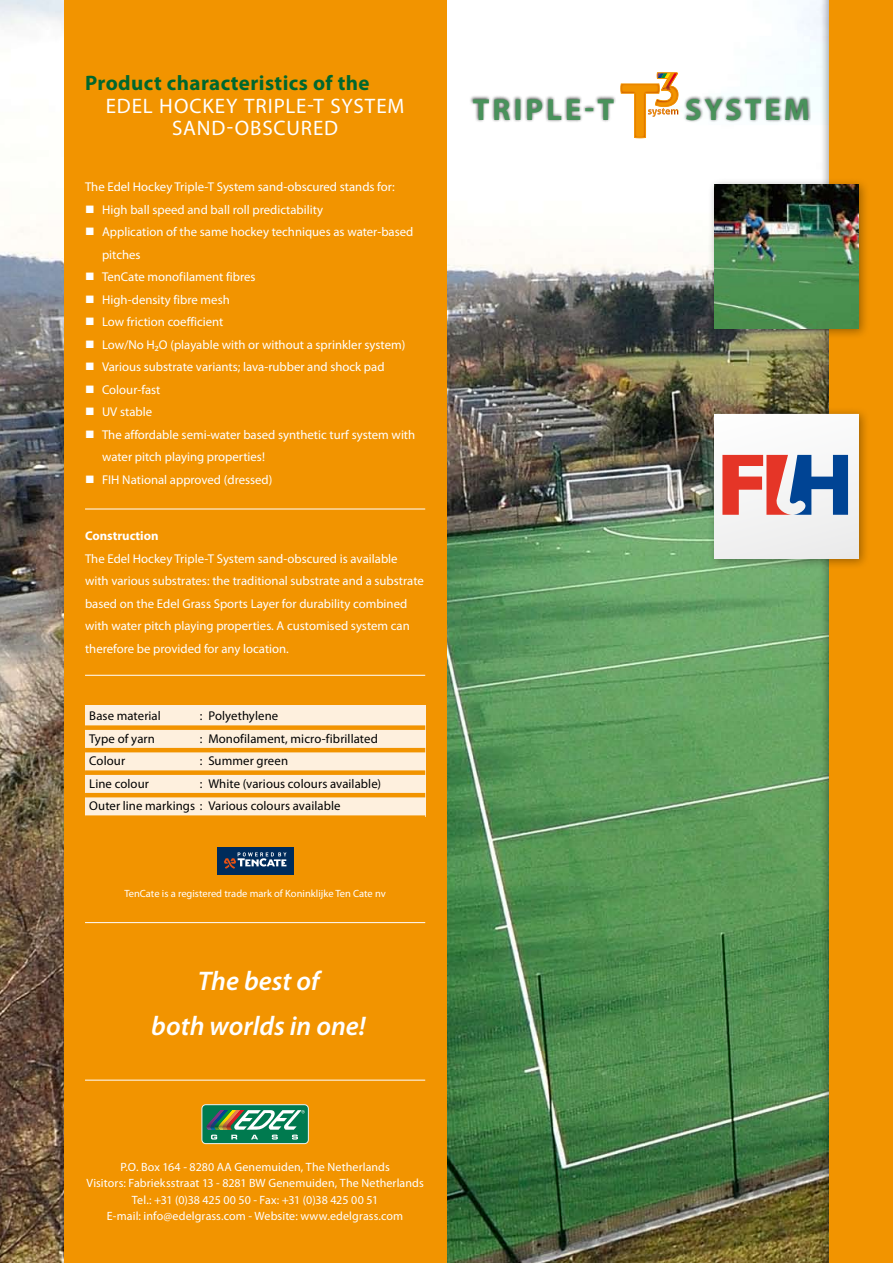
<style>
.page{position:relative;width:893px;height:1263px;background:#fff}
.page>*{position:absolute;margin:0;border:0;box-sizing:border-box;transform-origin:0 0}
.t1{font:700 30.6px "Myriad Pro";letter-spacing:.1em;color:#49925b}
.t2{font:italic 600 27px/45px "Myriad Pro";color:#fff;text-align:center}
.t3{font:21px/22.5px "Myriad Pro";letter-spacing:.045em;color:#fff;text-align:center}
.t4{font:700 21px "Myriad Pro";letter-spacing:.02em;color:#00672e}
.t5{font:12.75px/22.5px "Myriad Pro";color:#fff}
.t6{font:12.75px/22.5px "Myriad Pro";letter-spacing:.005em;color:#000}
.t7{font:700 12.75px "Myriad Pro";color:#fff}
.t8{font:12px/16.5px "Myriad Pro";letter-spacing:.005em;color:#fff;text-align:center}
.t9{font:10.5px "Myriad Pro";color:#fff}
</style>
<div class="page">
<img style="left:0;top:0;width:819px;height:1263px">
<div style="left:469px;top:95px;width:342px;height:28px;background:#000;opacity:.75"></div>
<svg style="left:620px;top:72px;width:58px;height:66px"></svg>
<div style="left:64px;top:0;width:382px;height:1263px;background:#f29400"></div>
<div style="left:819px;top:0;width:74px;height:1263px;background:#000;opacity:.35"></div>
<div style="left:829px;top:0;width:64px;height:1263px;background:#f29400"></div>
<div style="left:707px;top:177px;width:162px;height:162px;background:#000;opacity:.35"></div>
<img style="left:714px;top:184px;width:145px;height:145px">
<div style="left:202px;top:1105px;width:106px;height:38px;background:#007a4f;border-radius:4px"></div>
<div style="left:201px;top:1104px;width:108px;height:40px;border:1px solid #f1f4f4;border-radius:4px"></div>
<svg style="left:206px;top:1110px;width:99px;height:29px"></svg>
<div style="left:707px;top:406px;width:162px;height:163px;background:#000;opacity:.35"></div>
<div style="left:714px;top:414px;width:145px;height:144px;background:#f4f3f4"></div>
<svg style="left:722px;top:455px;width:126px;height:60px"></svg>
<hr style="left:85px;top:675px;width:340px;height:1px;background:#fff">
<hr style="left:85px;top:509px;width:340px;height:1px;background:#fff">
<hr style="left:85px;top:1080px;width:340px;height:1px;background:#fff">
<hr style="left:85px;top:922px;width:340px;height:1px;background:#fff">
<div style="left:85px;top:705px;width:340px;height:111px;background:#fef0de"></div>
<div style="left:85px;top:725px;width:340px;height:5px;background:#f29400"></div>
<hr style="left:85px;top:748px;width:340px;height:4px;background:#f29400">
<div style="left:85px;top:770px;width:340px;height:5px;background:#f29400"></div>
<hr style="left:85px;top:793px;width:340px;height:4px;background:#f29400">
<div style="left:85px;top:815px;width:340px;height:5px;background:#f29400"></div>
<div style="left:217px;top:847px;width:76px;height:28px;background:#002c5b"></div>
<svg style="left:224px;top:852px;width:62px;height:17px"></svg>
<h3 class="t4" style="left:85px;top:69px;width:286px">Product characteristics of the</h3>
<h3 class="t3" style="left:106px;top:94px;width:300px">Edel Hockey Triple-T SYSTEM sand-obscured</h3>
<p class="t5" style="left:85px;top:176px;width:311px">The Edel Hockey Triple-T System sand-obscured stands for:</p>
<p class="t5" style="left:85px;top:198px;width:240px">■ High ball speed and ball roll predictability</p>
<p class="t5" style="left:102px;top:221px;width:313px;text-indent:-17px">■ Application of the same hockey techniques as water-based pitches</p>
<p class="t5" style="left:85px;top:266px;width:172px">■ TenCate monofilament fibres</p>
<p class="t5" style="left:85px;top:288px;width:146px">■ High-density fibre mesh</p>
<p class="t5" style="left:85px;top:311px;width:140px">■ Low friction coefficient</p>
<p class="t5" style="left:85px;top:333px;width:322px">■ Low/No H₂O (playable with or without a sprinkler system)</p>
<p class="t5" style="left:85px;top:356px;width:301px">■ Various substrate variants; lava-rubber and shock pad</p>
<p class="t5" style="left:85px;top:378px;width:77px">■ Colour-fast</p>
<p class="t5" style="left:85px;top:401px;width:69px">■ UV stable</p>
<p class="t5" style="left:102px;top:423px;width:315px;text-indent:-17px">■ The affordable semi-water based synthetic turf system with water pitch playing properties!</p>
<p class="t5" style="left:85px;top:468px;width:189px">■ FIH National approved (dressed)</p>
<p class="t7" style="left:85px;top:527px;width:75px">Construction</p>
<p class="t5" style="left:85px;top:547px;width:340px">The Edel Hockey Triple-T System sand-obscured is available with various substrates: the traditional substrate and a substrate based on the Edel Grass Sports Layer for durability combined with water pitch playing properties. A customised system can therefore be provided for any location.</p>
<p class="t6" style="left:89px;top:704px;width:73px">Base material</p>
<p class="t6" style="left:200px;top:704px;width:80px">: Polyethylene</p>
<p class="t6" style="left:89px;top:727px;width:67px">Type of yarn</p>
<p class="t6" style="left:200px;top:727px;width:179px">: Monofilament, micro-fibrillated</p>
<p class="t6" style="left:89px;top:749px;width:37px">Colour</p>
<p class="t6" style="left:200px;top:749px;width:90px">: Summer green</p>
<p class="t6" style="left:89px;top:772px;width:61px">Line colour</p>
<p class="t6" style="left:89px;top:772px;width:293px;text-indent:111px">: White (various colours available)<br>Outer line markings : Various colours available</p>
<p class="t9" style="left:124px;top:887px;width:263px">TenCate is a registered trade mark of Koninklijke Ten Cate nv</p>
<h2 class="t2" style="left:151px;top:958px;width:216px">The best of<br>both worlds in one!</h2>
<h1 class="t1" style="left:473px;top:89px;width:143px">Triple-T</h1>
<h1 class="t1" style="left:685px;top:89px;width:126px">System</h1>
<p class="t8" style="left:86px;top:1158px;width:339px">P.O. Box 164 - 8280 AA Genemuiden, The Netherlands<br>Visitors: Fabrieksstraat 13 - 8281 BW Genemuiden, The Netherlands Tel.: +31 (0)38 425 00 50 - Fax: +31 (0)38 425 00 51<br>E-mail: info@edelgrass.com - Website: www.edelgrass.com</p>
</div>
